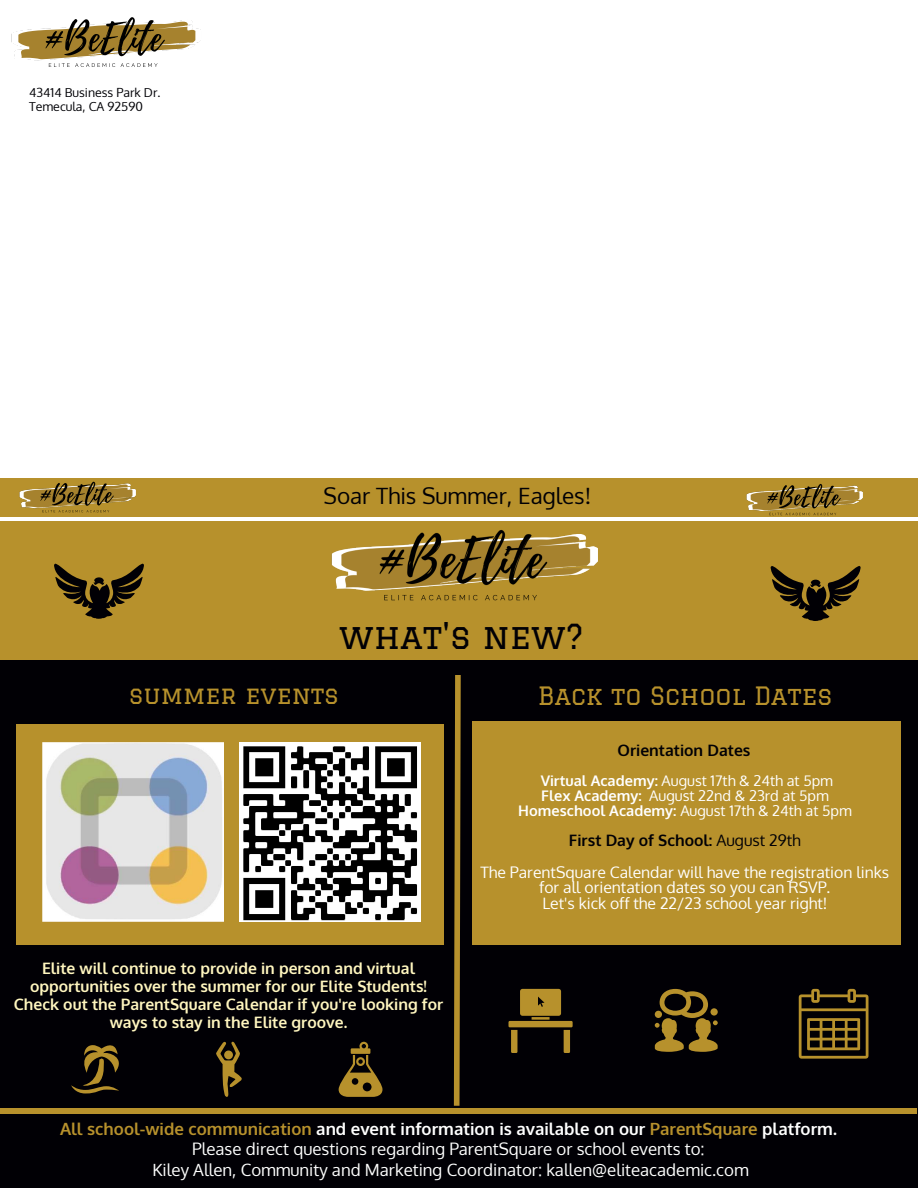
<style>
.page{position:relative;width:918px;height:1188px;background:#010005}
.page>*{position:absolute;margin:0;border:0;box-sizing:border-box;transform-origin:0 0}
.t1{font:33.75px "Graduate";color:#010005}
.t2{font:24.75px "Graduate";color:#b7912c}
.t3{font:23.7px "Graduate";color:#b7912c}
.t4{font:22.5px "Oxygen";color:#010005}
.t5{font:16.8px/20.2px "Oxygen";color:#fff;text-align:center}
.t6{font:700 15.75px/18px "Oxygen";color:#fff6bf;text-align:center}
.t7{font:15.75px/31.5px "Oxygen";color:#fff;text-align:center}
.t8{font:700 15.75px "Oxygen";color:#010005}
.t9{font:14.7px/14.7px "Oxygen";color:#fff;text-align:center}
.t10{font:12.3px/14.7px "Oxygen";color:#010005}
.s1{font-weight:700}
.s2{font-weight:700;color:#010005}
.s3{color:#010005}
.s4{font-weight:700;color:#b7912c}
</style>
<div class="page">
<div style="left:473px;top:721px;width:428px;height:224px;background:#b7912c"></div>
<div style="left:0;top:0;width:918px;height:522px;background:#fff"></div>
<svg style="left:232px;top:659px;width:54px;height:1px"></svg>
<div style="left:0;top:521px;width:918px;height:138px;background:#b7912c"></div>
<svg style="left:54px;top:564px;width:90px;height:55px"></svg>
<svg style="left:771px;top:566px;width:90px;height:55px"></svg>
<svg style="left:454px;top:675px;width:7px;height:431px;background:#937424"></svg>
<div style="left:0;top:1108px;width:917px;height:6px;background:#b7912c"></div>
<img style="left:317px;top:516px;width:284px;height:85px">
<img style="left:11px;top:17px;width:190px;height:50px">
<div style="left:0;top:478px;width:918px;height:38px;background:#b7912c"></div>
<img style="left:740px;top:483px;width:125px;height:34px">
<img style="left:14px;top:481px;width:124px;height:36px">
<div style="left:16px;top:724px;width:427px;height:221px;background:#b7912c"></div>
<img style="left:43px;top:742px;width:181px;height:179px">
<img style="left:240px;top:742px;width:181px;height:179px">
<svg style="left:71px;top:1045px;width:48px;height:49px"></svg>
<svg style="left:216px;top:1042px;width:26px;height:55px"></svg>
<svg style="left:339px;top:1042px;width:43px;height:55px"></svg>
<svg style="left:799px;top:989px;width:69px;height:70px"></svg>
<svg style="left:655px;top:989px;width:63px;height:63px"></svg>
<svg style="left:508px;top:989px;width:65px;height:64px"></svg>
<p class="t10" style="left:29px;top:85px;width:133px">43414 Business Park Dr.<br>Temecula, CA 92590</p>
<h3 class="t4" style="left:324px;top:481px;width:269px">Soar This Summer, Eagles!</h3>
<h1 class="t1" style="left:339px;top:617px;width:246px">what's new?</h1>
<h3 class="t3" style="left:129px;top:682px;width:211px">summer events</h3>
<p class="t6" style="left:14px;top:960px;width:431px">Elite will continue to provide in person and virtual opportunities over the summer for our Elite Students!<br>Check out the ParentSquare Calendar if you're looking for ways to stay in the Elite groove.</p>
<h2 class="t2" style="left:538px;top:682px;width:296px">Back to School Dates</h2>
<p class="t8" style="left:618px;top:740px;width:134px">Orientation Dates</p>
<p class="t9" style="left:518px;top:774px;width:335px"><span class="s1">Virtual Academy:</span> August 17th &amp; 24th at 5pm<br><span class="s1">Flex Academy:</span> August 22nd &amp; 23rd at 5pm<br><span class="s1">Homeschool Academy:</span> August 17th &amp; 24th at 5pm</p>
<p class="t7" style="left:480px;top:825px;width:410px"><span class="s2">First Day of School:</span> <span class="s3">August 29th<br></span>The ParentSquare Calendar will have the registration links</p>
<p class="t7" style="left:539px;top:880px;width:293px;line-height:15.8px;text-align:left">for all orientation dates so you can RSVP.<br>Let's kick off the 22/23 school year right!</p>
<p class="t5" style="left:60px;top:1119px;width:778px"><span class="s4">All school-wide communication</span> <span class="s1">and event information is available on our</span> <span class="s4">ParentSquare</span> <span class="s1">platform.<br></span>Please direct questions regarding ParentSquare or school events to:<br>Kiley Allen, Community and Marketing Coordinator: kallen@eliteacademic.com</p>
</div>
